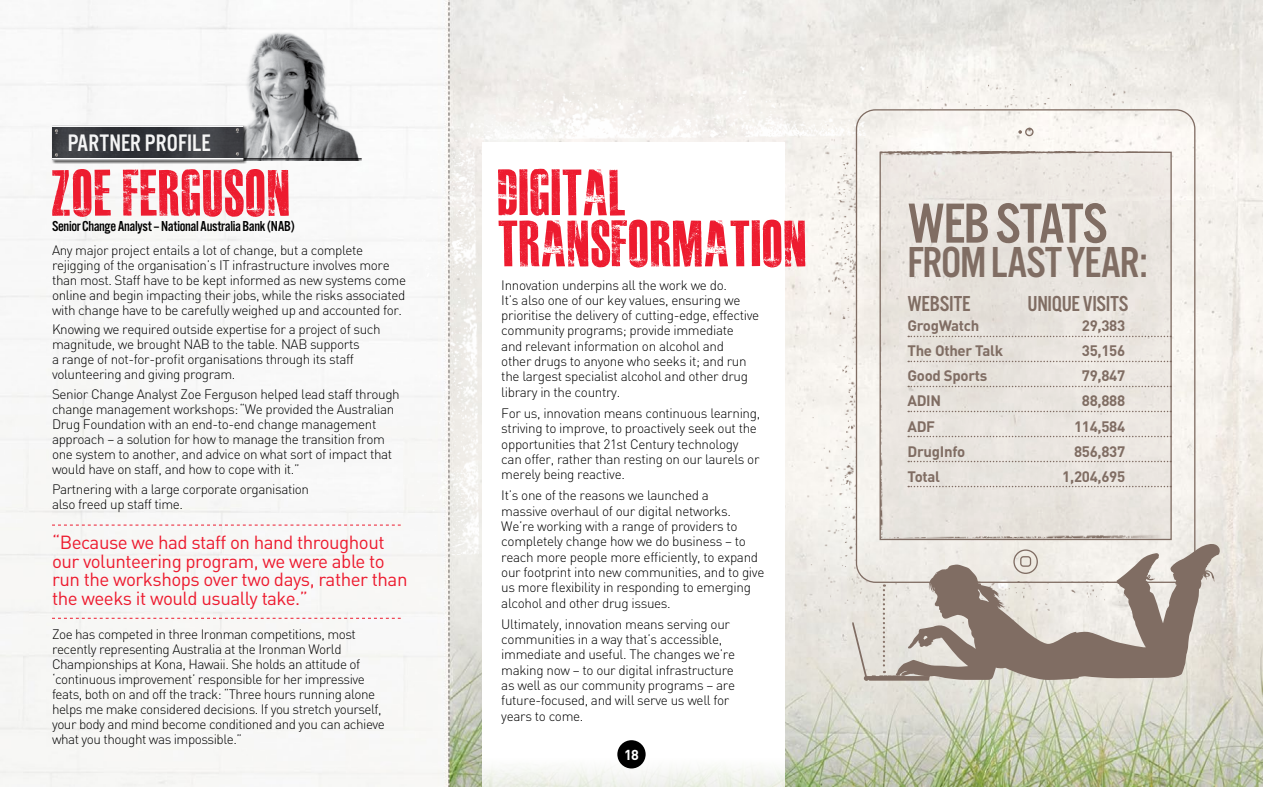
<style>
.page{position:relative;width:1263px;height:787px;background:#fff}
.page>*{position:absolute;margin:0;border:0;box-sizing:border-box;transform-origin:0 0}
.t1{font:64.5px/51px "MASTERPLANCOMPLETE";letter-spacing:-.01em;color:#ed1b2f}
.t2{font:58.5px "Alternate Got No 3 D";letter-spacing:-.025em;color:#806d63}
.t3{font:45px "Alternate Got No 3 D";letter-spacing:-.025em;color:#806d63}
.t4{font:24.75px "Alternate Got No 3 D";letter-spacing:-.005em;color:#fff}
.t5{font:22.5px "Alternate Got No 3 D";letter-spacing:-.015em;color:#806d63}
.t6{font:18.75px/18.8px "DIN";letter-spacing:-.025em;color:#ed1b2f}
.t7{font:700 15px "DIN";letter-spacing:-.02em;color:#806d63}
.t8{font:15px "Alternate Got No 3 D";letter-spacing:-.025em;color:#000}
.t9{font:700 14.25px "DIN";color:#fff}
.t10{font:300 13.5px/15.3px "DIN";letter-spacing:-.03em;color:#000}
</style>
<div class="page">
<img style="left:0;top:0;width:1263px;height:787px">
<div style="left:482px;top:143px;width:303px;height:644px;background:#fff"></div>
<img style="left:371px;top:0;width:510px;height:557px">
<div style="left:617px;top:740px;width:29px;height:28px;background:#000;border-radius:50%"></div>
<svg style="left:52px;top:524px;width:349px;height:1px"></svg>
<svg style="left:52px;top:618px;width:349px;height:1px"></svg>
<img style="left:213px;top:21px;width:152px;height:139px">
<hr style="left:242px;top:159px;width:120px;height:1px;background:#464547">
<hr style="left:242px;top:158px;width:120px;height:1px;background:#464547">
<div style="left:52px;top:125px;width:195px;height:39px;background:#000;opacity:.75"></div>
<img style="left:52px;top:127px;width:191px;height:31px">
<hr style="left:52px;top:125px;width:191px;height:1px;background:#fff">
<hr style="left:52px;top:126px;width:191px;height:1px;background:#fff">
<hr style="left:52px;top:159px;width:191px;height:1px;background:#fff">
<hr style="left:52px;top:158px;width:191px;height:1px;background:#fff">
<svg style="left:55px;top:130px;width:4px;height:3px"></svg>
<svg style="left:236px;top:129px;width:4px;height:3px"></svg>
<svg style="left:55px;top:153px;width:4px;height:4px"></svg>
<svg style="left:236px;top:152px;width:4px;height:4px"></svg>
<svg style="left:930px;top:651px;width:291px;height:29px;fill:#806d63"></svg>
<svg style="left:852px;top:651px;width:78px;height:30px"></svg>
<img style="left:784px;top:22px;width:479px;height:629px">
<h3 class="t4" style="left:67px;top:130px;width:145px">PARTNER PROFILE</h3>
<h1 class="t1" style="left:52px;top:166px;width:242px">ZOE FERGUSON</h1>
<p class="t8" style="left:52px;top:218px;width:244px">Senior Change Analyst – National Australia Bank (NAB)</p>
<p class="t10" style="left:52px;top:242px;width:355px">Any major project entails a lot of change, but a complete rejigging of the organisation’s IT infrastructure involves more than most. Staff have to be kept informed as new systems come online and begin impacting their jobs, while the risks associated with change have to be carefully weighed up and accounted for.</p>
<p class="t10" style="left:52px;top:322px;width:330px">Knowing we required outside expertise for a project of such magnitude, we brought NAB to the table. NAB supports<br>a range of not-for-profit organisations through its staff volunteering and giving program.</p>
<p class="t10" style="left:52px;top:386px;width:349px">Senior Change Analyst Zoe Ferguson helped lead staff through change management workshops: “We provided the Australian Drug Foundation with an end-to-end change management approach – a solution for how to manage the transition from one system to another, and advice on what sort of impact that would have on staff, and how to cope with it.”</p>
<p class="t10" style="left:52px;top:481px;width:259px">Partnering with a large corporate organisation also freed up staff time.</p>
<h3 class="t6" style="left:52px;top:532px;width:357px">“Because we had staff on hand throughout our volunteering program, we were able to run the workshops over two days, rather than the weeks it would usually take.”</h3>
<p class="t10" style="left:52px;top:626px;width:334px">Zoe has competed in three Ironman competitions, most recently representing Australia at the Ironman World Championships at Kona, Hawaii. She holds an attitude of ‘continuous improvement’ responsible for her impressive feats, both on and off the track: “Three hours running alone helps me make considered decisions. If you stretch yourself, your body and mind become conditioned and you can achieve what you thought was impossible.”</p>
<h1 class="t1" style="left:498px;top:166px;width:312px">DIGITAL<br>TRANSFORMATION</h1>
<p class="t10" style="left:501px;top:277px;width:260px">Innovation underpins all the work we do.<br>It’s also one of our key values, ensuring we prioritise the delivery of cutting-edge, effective community programs; provide immediate<br>and relevant information on alcohol and<br>other drugs to anyone who seeks it; and run the largest specialist alcohol and other drug library in the country.</p>
<p class="t10" style="left:501px;top:405px;width:260px">For us, innovation means continuous learning, striving to improve, to proactively seek out the opportunities that 21st Century technology can offer, rather than resting on our laurels or merely being reactive.</p>
<p class="t10" style="left:501px;top:488px;width:265px">It’s one of the reasons we launched a<br>massive overhaul of our digital networks.<br>We’re working with a range of providers to completely change how we do business – to reach more people more efficiently, to expand our footprint into new communities, and to give us more flexibility in responding to emerging alcohol and other drug issues.</p>
<p class="t10" style="left:501px;top:616px;width:235px">Ultimately, innovation means serving our communities in a way that’s accessible, immediate and useful. The changes we’re making now – to our digital infrastructure as well as our community programs – are future-focused, and will serve us well for years to come.</p>
<p class="t9" style="left:624px;top:745px;width:16px">18</p>
<h2 class="t2" style="left:907px;top:192px;width:202px">WEB STATS</h2>
<h3 class="t3" style="left:907px;top:238px;width:242px">FROM LAST YEAR:</h3>
<h3 class="t5" style="left:907px;top:291px;width:65px">WEBSITE</h3>
<h3 class="t5" style="left:1027px;top:291px;width:103px">UNIQUE VISITS</h3>
<p class="t7" style="left:907px;top:316px;width:73px">GrogWatch</p>
<p class="t7" style="left:1082px;top:316px;width:45px">29,383</p>
<p class="t7" style="left:907px;top:341px;width:97px">The Other Talk</p>
<p class="t7" style="left:1082px;top:341px;width:45px">35,156</p>
<p class="t7" style="left:907px;top:366px;width:81px">Good Sports</p>
<p class="t7" style="left:1082px;top:366px;width:45px">79,847</p>
<p class="t7" style="left:907px;top:391px;width:35px">ADIN</p>
<p class="t7" style="left:1082px;top:391px;width:45px">88,888</p>
<p class="t7" style="left:907px;top:416px;width:29px">ADF</p>
<p class="t7" style="left:1074px;top:416px;width:53px">114,584</p>
<p class="t7" style="left:907px;top:441px;width:59px">DrugInfo</p>
<p class="t7" style="left:1074px;top:441px;width:53px">856,837</p>
<p class="t7" style="left:907px;top:466px;width:34px">Total</p>
<p class="t7" style="left:1062px;top:466px;width:64px">1,204,695</p>
</div>
